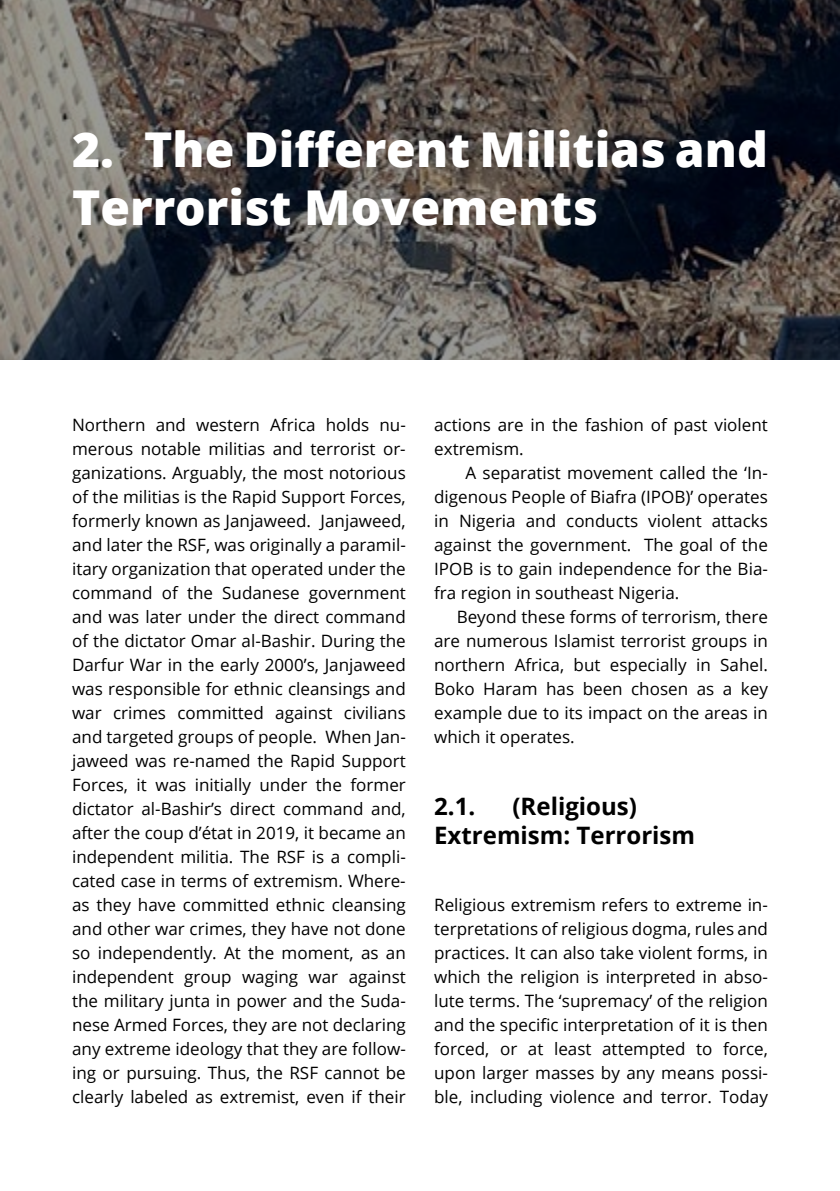
<style>
.page{position:relative;width:840px;height:1191px;background:#fff}
.page>*{position:absolute;margin:0;border:0;box-sizing:border-box;transform-origin:0 0}
.t1{font:800 48px/57.6px "Open Sans";color:#fff}
.t2{font:700 24px/28.8px "Open Sans";color:#000}
.t3{font:17px/24px "Open Sans";color:#000;text-align:justify}
</style>
<div class="page">
<svg style="left:0;top:0;width:839px;height:359px;background:#4a4746"></svg>
<h1 class="t1" style="left:72px;top:118px;width:697px">2. The Different Militias and<br>Terrorist Movements</h1>
<p class="t3" style="left:72px;top:412px;width:335px">Northern and western Africa holds nu&shy;merous notable militias and terrorist or&shy;ganizations. Arguably, the most notorious of the militias is the Rapid Support Forces, formerly known as Janjaweed. Janjaweed, and later the RSF, was originally a paramil&shy;itary organization that operated under the command of the Sudanese government and was later under the direct command of the dictator Omar al-Bashir. During the Darfur War in the early 2000’s, Janjaweed was responsible for ethnic cleansings and war crimes committed against civilians and targeted groups of people. When Jan&shy;jaweed was re-named the Rapid Support Forces, it was initially under the former dictator al-Bashir’s direct command and, after the coup d’état in 2019, it became an independent militia. The RSF is a compli&shy;cated case in terms of extremism. Where&shy;as they have committed ethnic cleansing and other war crimes, they have not done so independently. At the moment, as an independent group waging war against the military junta in power and the Suda&shy;nese Armed Forces, they are not declaring any extreme ideology that they are follow&shy;ing or pursuing. Thus, the RSF cannot be clearly labeled as extremist, even if their</p>
<p class="t3" style="left:434px;top:412px;width:335px">actions are in the fashion of past violent extremism.</p>
<p class="t3" style="left:434px;top:460px;width:335px;text-indent:31px">A separatist movement called the ‘In&shy;digenous People of Biafra (IPOB)’ operates in Nigeria and conducts violent attacks against the government. The goal of the IPOB is to gain independence for the Bia&shy;fra region in southeast Nigeria.</p>
<p class="t3" style="left:434px;top:604px;width:335px;text-indent:22px">Beyond these forms of terrorism, there are numerous Islamist terrorist groups in northern Africa, but especially in Sahel.<br>Boko Haram has been chosen as a key example due to its impact on the areas in which it operates.</p>
<h2 class="t2" style="left:434px;top:791px;width:262px;text-indent:78px">(Religious)<br>Extremism: Terrorism</h2>
<h2 class="t2" style="left:434px;top:791px;width:43px">2.1.</h2>
<p class="t3" style="left:434px;top:892px;width:335px">Religious extremism refers to extreme in&shy;terpretations of religious dogma, rules and practices. It can also take violent forms, in which the religion is interpreted in abso&shy;lute terms. The ‘supremacy’ of the religion and the specific interpretation of it is then forced, or at least attempted to force, upon larger masses by any means possi&shy;ble, including violence and terror. Today</p>
</div>
